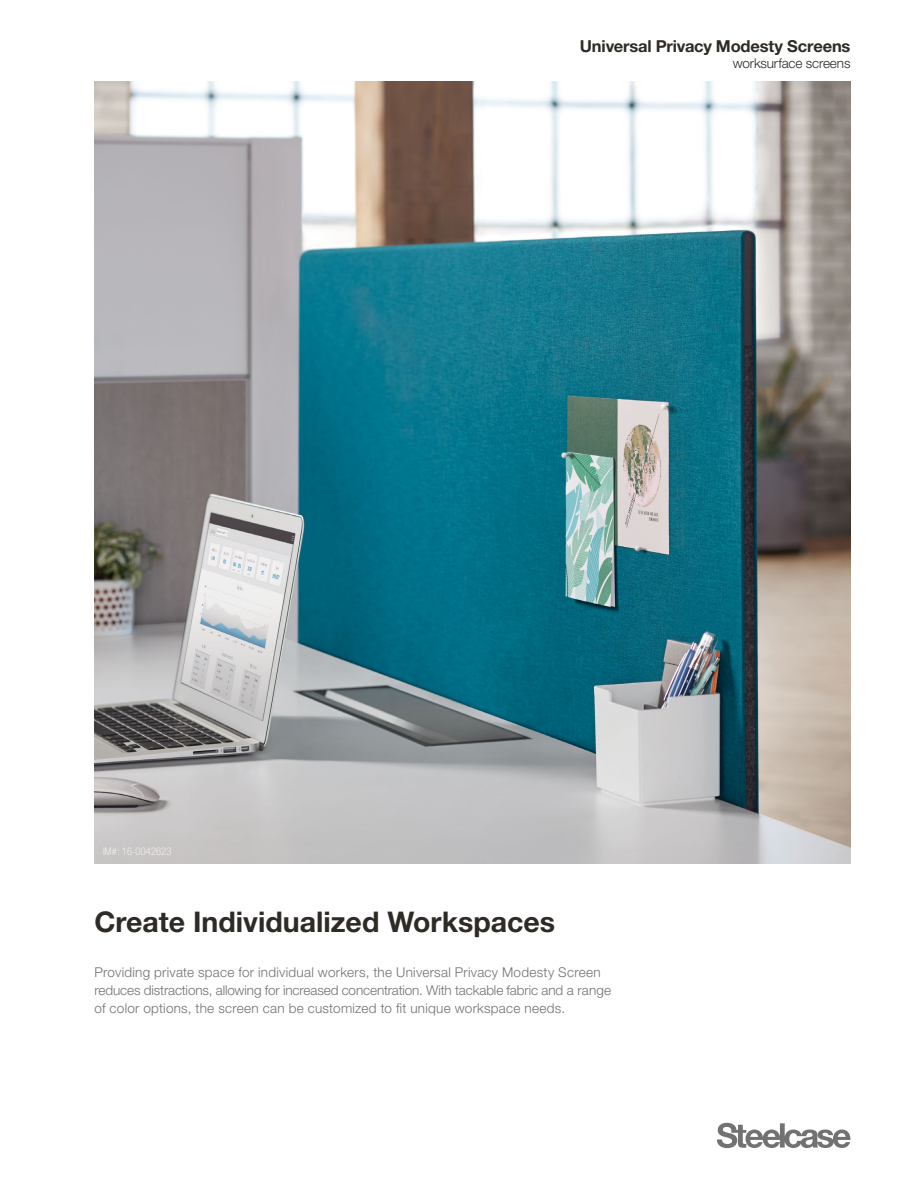
<style>
.page{position:relative;width:918px;height:1188px;background:#fff}
.page>*{position:absolute;margin:0;border:0;box-sizing:border-box;transform-origin:0 0}
.t1{font:700 28.5px "Helvetica Neue LT Pro";color:#2e2a25}
.t2{font:700 16.5px "Helvetica Neue LT Pro";letter-spacing:-.01em;color:#2e2a25}
.t3{font:300 13.5px/18px "Helvetica Neue LT Pro";letter-spacing:.01em;color:#717271}
.t4{font:300 13.5px "Helvetica Neue LT Pro";letter-spacing:-.01em;color:#2e2a25}
.t5{font:100 condensed 10.5px "Helvetica Neue LT Pro";letter-spacing:.01em;color:#fff}
</style>
<div class="page">
<svg style="left:717px;top:1123px;width:134px;height:25px"></svg>
<img style="left:94px;top:81px;width:756px;height:783px">
<p class="t2" style="left:580px;top:36px;width:272px">Universal Privacy Modesty Screens</p>
<p class="t4" style="left:733px;top:55px;width:119px">worksurface screens</p>
<p class="t5" style="left:103px;top:846px;width:70px">IM#: 16-0042623</p>
<h1 class="t1" style="left:94px;top:903px;width:462px">Create Individualized Workspaces</h1>
<p class="t3" style="left:94px;top:963px;width:518px">Providing private space for individual workers, the Universal Privacy Modesty Screen reduces distractions, allowing for increased concentration. With tackable fabric and a range of color options, the screen can be customized to fit unique workspace needs.</p>
</div>
